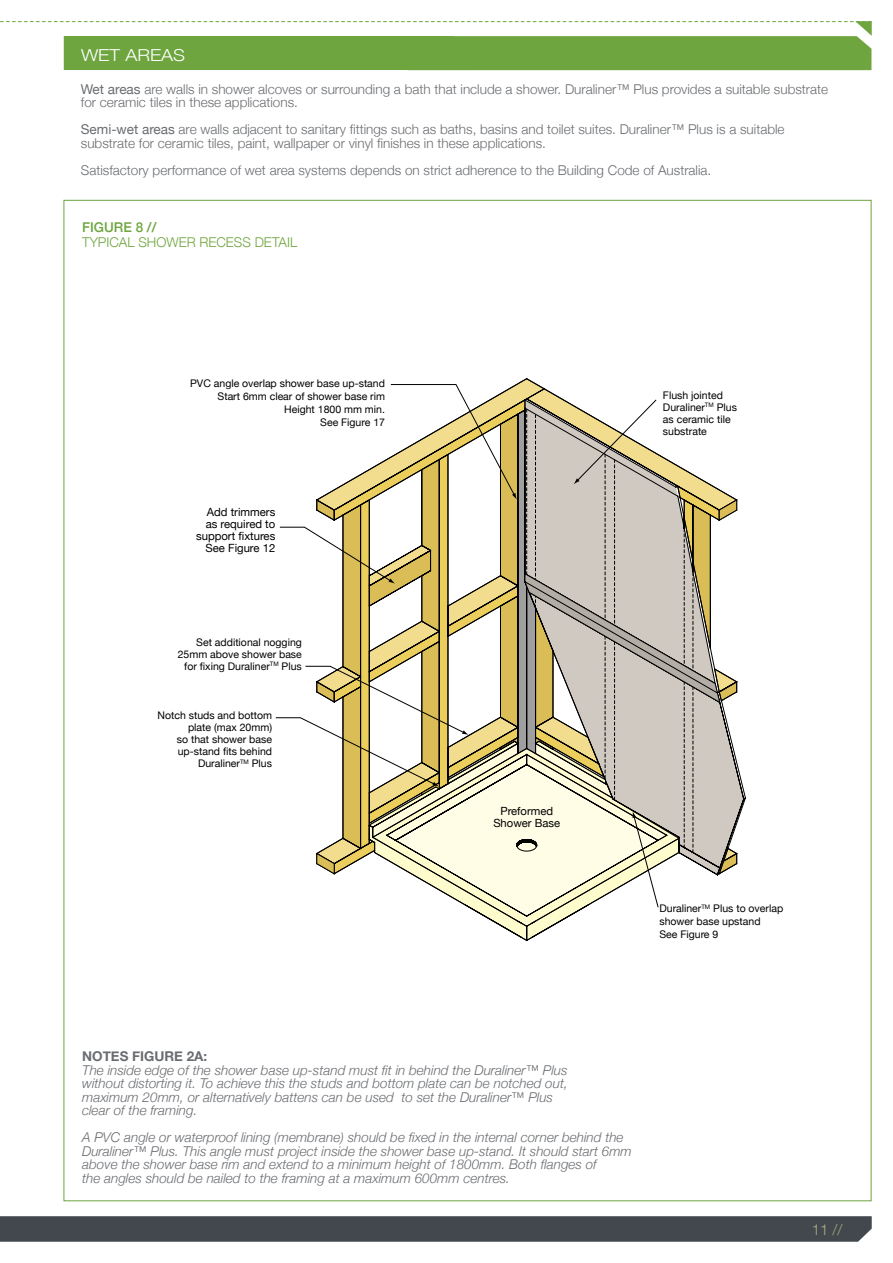
<style>
.page{position:relative;width:893px;height:1263px;background:#fff}
.page>*{position:absolute;margin:0;border:0;box-sizing:border-box;transform-origin:0 0}
.t1{font:300 16.5px "Helvetica Neue";color:#fff;scale:1.15 1}
.t2{font:300 15px "Helvetica Neue";color:#b1ad7c}
.t3{font:italic 300 13.5px/13.5px "Helvetica Neue";color:#696c70}
.t4{font:300 13.5px/13.5px "Helvetica Neue";color:#696c70}
.t5{font:300 13.5px "Helvetica Neue";color:#6ea53e}
.t6{font:700 13.5px "Helvetica Neue";color:#696c70}
.t7{font:500 13.5px "Helvetica Neue";color:#6ea53e}
.t8{font:11.4px/12px "Helvetica Neue";color:#000;text-align:right}
.t9{font:11.25px/12px "Helvetica Neue";color:#000;text-align:center}
.t10{font:10.5px/12px "Helvetica Neue";color:#000;text-align:right}
.s1{font-weight:400}
</style>
<div class="page">
<svg style="left:0;top:21px;width:872px;height:49px"></svg>
<svg style="left:276px;top:379px;width:461px;height:561px"></svg>
<svg style="left:0;top:1216px;width:872px;height:26px;background:#464c51"></svg>
<p class="t1" style="left:81px;top:42px;width:92px">WET AREAS</p>
<p class="t4" style="left:81px;top:81px;width:749px"><span class="s1">Wet areas</span> are walls in shower alcoves or surrounding a bath that include a shower. Duraliner™ Plus provides a suitable substrate for ceramic tiles in these applications.</p>
<p class="t4" style="left:81px;top:122px;width:705px"><span class="s1">Semi-wet areas</span> are walls adjacent to sanitary fittings such as baths, basins and toilet suites. Duraliner™ Plus is a suitable substrate for ceramic tiles, paint, wallpaper or vinyl finishes in these applications.</p>
<p class="t4" style="left:81px;top:162px;width:632px">Satisfactory performance of wet area systems depends on strict adherence to the Building Code of Australia.</p>
<p class="t7" style="left:82px;top:216px;width:76px">FIGURE 8 //</p>
<p class="t5" style="left:82px;top:231px;width:217px">TYPICAL SHOWER RECESS DETAIL</p>
<p class="t10" style="left:190px;top:378px;width:196px;line-height:12.8px">PVC angle overlap shower base up-stand<br>Start 6mm clear of shower base rim<br>Height 1800 mm min.<br>See Figure 17</p>
<p class="t8" style="left:196px;top:506px;width:81px">Add trimmers as required to support fixtures<br>See Figure 12</p>
<p class="t10" style="left:178px;top:637px;width:126px">Set additional nogging<br>25mm above shower base for fixing Duraliner<sup>TM</sup> Plus</p>
<p class="t10" style="left:157px;top:710px;width:116px">Notch studs and bottom plate (max 20mm)<br>so that shower base up-stand fits behind<br>Duraliner<sup>TM</sup> Plus</p>
<p class="t10" style="left:663px;top:390px;width:75px;text-align:left">Flush jointed<br>Duraliner<sup>TM</sup> Plus as ceramic tile substrate</p>
<p class="t9" style="left:493px;top:806px;width:68px">Preformed<br>Shower Base</p>
<p class="t10" style="left:659px;top:903px;width:125px;line-height:12.8px;text-align:left">Duraliner<sup>TM</sup> Plus to overlap shower base upstand<br>See Figure 9</p>
<p class="t6" style="left:82px;top:1046px;width:127px">NOTES FIGURE 2A:</p>
<p class="t3" style="left:82px;top:1062px;width:487px">The inside edge of the shower base up-stand must fit in behind the Duraliner™ Plus without distorting it. To achieve this the studs and bottom plate can be notched out, maximum 20mm, or alternatively battens can be used to set the Duraliner™ Plus clear of the framing.</p>
<p class="t3" style="left:82px;top:1130px;width:551px">A PVC angle or waterproof lining (membrane) should be fixed in the internal corner behind the Duraliner™ Plus. This angle must project inside the shower base up-stand. It should start 6mm above the shower base rim and extend to a minimum height of 1800mm. Both flanges of<br>the angles should be nailed to the framing at a maximum 600mm centres.</p>
<p class="t2" style="left:812px;top:1217px;width:32px">11 //</p>
</div>
